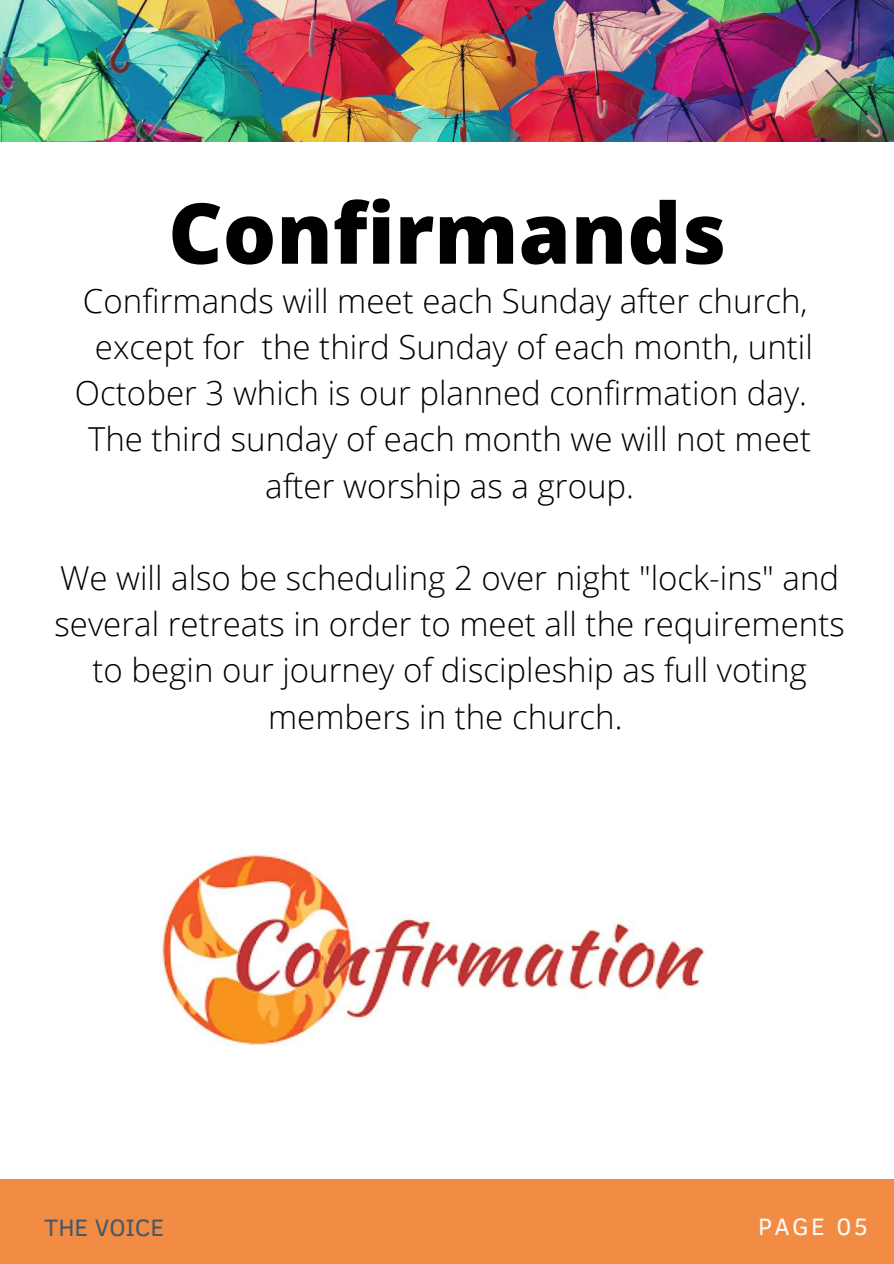
<style>
.page{position:relative;width:894px;height:1264px;background:#fff}
.page>*{position:absolute;margin:0;border:0;box-sizing:border-box;transform-origin:0 0}
.t1{font:800 84px "Open Sans";color:#000}
.t2{font:300 33px/46.2px "Open Sans";color:#000;text-align:center}
.t3{font:24.3px "Clear Sans";color:#435967}
.t4{font:24.3px "Clear Sans";letter-spacing:.1em;color:#fafafa}
</style>
<div class="page">
<div style="left:0;top:1178px;width:893px;height:85px;background:#f28b43"></div>
<img style="left:0;top:0;width:893px;height:142px">
<img style="left:160px;top:851px;width:545px;height:195px">
<h1 class="t1" style="left:168px;top:174px;width:559px">Confirmands</h1>
<p class="t2" style="left:83px;top:277px;width:726px">Confirmands will meet each Sunday after church,</p>
<p class="t2" style="left:95px;top:323px;width:719px">except for the third Sunday of each month, until</p>
<p class="t2" style="left:75px;top:369px;width:733px">October 3 which is our planned confirmation day.</p>
<p class="t2" style="left:88px;top:415px;width:724px">The third sunday of each month we will not meet</p>
<p class="t2" style="left:265px;top:461px;width:370px">after worship as a group.</p>
<p class="t2" style="left:54px;top:554px;width:791px">We will also be scheduling 2 over night "lock-ins" and several retreats in order to meet all the requirements to begin our journey of discipleship as full voting members in the church.</p>
<p class="t3" style="left:44px;top:1209px;width:121px">THE VOICE</p>
<p class="t4" style="left:757px;top:1209px;width:111px">PAGE 05</p>
</div>
